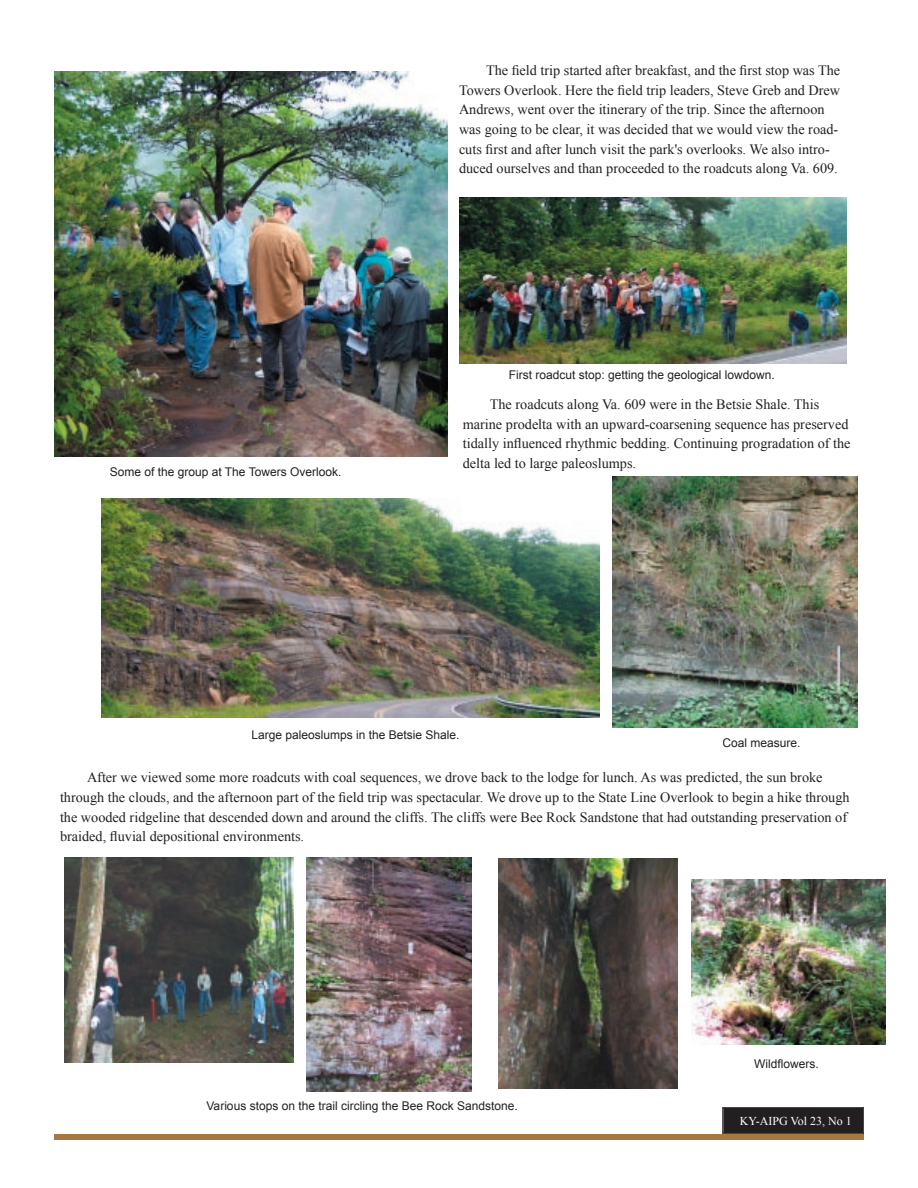
<style>
.page{position:relative;width:918px;height:1188px;background:#fff}
.page>*{position:absolute;margin:0;border:0;box-sizing:border-box;transform-origin:0 0}
.t1{font:14.25px/19.6px "Times New Roman";color:#231f20}
.t2{font:12px "Arial";color:#231f20}
.t3{font:12px "Times New Roman";color:#fff}
</style>
<div class="page">
<div style="left:54px;top:1134px;width:810px;height:6px;background:#a5783f"></div>
<svg style="left:722px;top:1107px;width:142px;height:27px"></svg>
<img style="left:54px;top:72px;width:394px;height:384px">
<img style="left:459px;top:197px;width:388px;height:166px">
<img style="left:102px;top:498px;width:497px;height:219px">
<img style="left:64px;top:857px;width:229px;height:205px">
<img style="left:306px;top:857px;width:166px;height:235px">
<img style="left:499px;top:859px;width:179px;height:229px">
<img style="left:691px;top:880px;width:194px;height:165px">
<img style="left:612px;top:476px;width:245px;height:252px">
<p class="t2" style="left:110px;top:464px;width:233px">Some of the group at The Towers Overlook.</p>
<p class="t1" style="left:459px;top:60px;width:383px;text-indent:27px">The field trip started after breakfast, and the first stop was The Towers Overlook. Here the field trip leaders, Steve Greb and Drew Andrews, went over the itinerary of the trip. Since the afternoon was going to be clear, it was decided that we would view the road&shy;cuts first and after lunch visit the park's overlooks. We also intro&shy;duced ourselves and than proceeded to the roadcuts along Va. 609.</p>
<p class="t2" style="left:509px;top:367px;width:268px">First roadcut stop: getting the geological lowdown.</p>
<p class="t1" style="left:463px;top:394px;width:389px;text-indent:27px">The roadcuts along Va. 609 were in the Betsie Shale. This marine prodelta with an upward-coarsening sequence has preserved tidally influenced rhythmic bedding. Continuing progradation of the delta led to large paleoslumps.</p>
<p class="t2" style="left:252px;top:727px;width:210px">Large paleoslumps in the Betsie Shale.</p>
<p class="t2" style="left:723px;top:735px;width:80px">Coal measure.</p>
<p class="t1" style="left:60px;top:768px;width:791px;text-indent:27px">After we viewed some more roadcuts with coal sequences, we drove back to the lodge for lunch. As was predicted, the sun broke through the clouds, and the afternoon part of the field trip was spectacular. We drove up to the State Line Overlook to begin a hike through the wooded ridgeline that descended down and around the cliffs. The cliffs were Bee Rock Sandstone that had outstanding preservation of braided, fluvial depositional environments.</p>
<p class="t2" style="left:207px;top:1098px;width:313px">Various stops on the trail circling the Bee Rock Sandstone.</p>
<p class="t2" style="left:754px;top:1056px;width:66px">Wildflowers.</p>
<p class="t3" style="left:740px;top:1113px;width:113px">KY-AIPG Vol 23, No 1</p>
</div>
